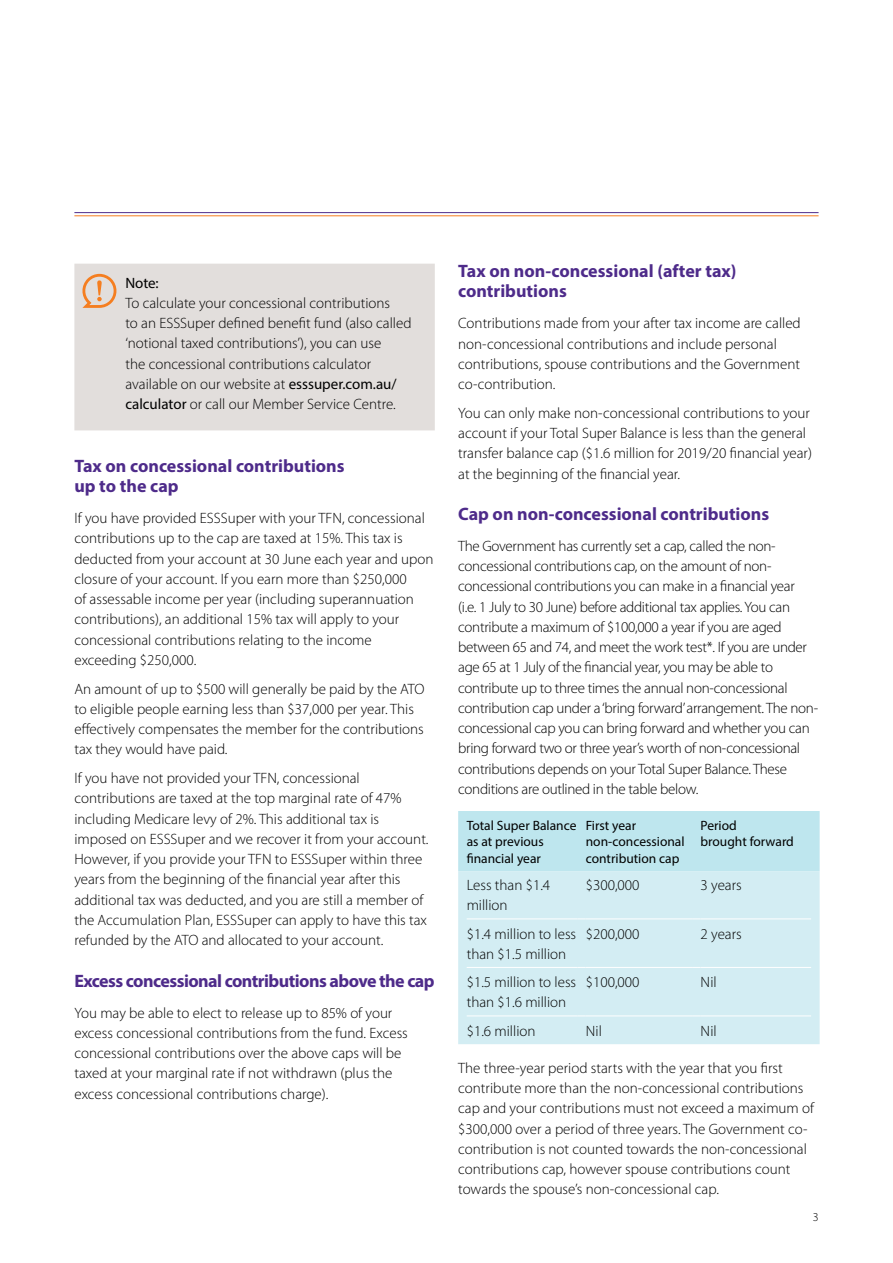
<style>
.page{position:relative;width:893px;height:1263px;background:#fff}
.page>*{position:absolute;margin:0;border:0;box-sizing:border-box;transform-origin:0 0}
.t1{font:700 18px/20.2px "Myriad Pro";color:#4e2b8a}
.t2{font:700 18px "Myriad Pro";letter-spacing:-.03em;color:#4e2b8a}
.t3{font:300 15px/20.2px "Myriad Pro";color:#000}
.t4{font:300 15px/20.2px "Myriad Pro";letter-spacing:-.02em;color:#000}
.t5{font:15px "Myriad Pro";color:#000}
.t6{font:13.5px/16.5px "Myriad Pro";color:#000}
.t7{font:300 12px "Myriad Pro";color:#000}
.s1{font-weight:400}
</style>
<div class="page">
<hr style="left:74px;top:212px;width:745px;height:1px;background:#4e2b8a">
<hr style="left:74px;top:215px;width:745px;height:1px;background:#f57e20">
<div style="left:74px;top:264px;width:361px;height:166px;background:#e2dedc"></div>
<svg style="left:81px;top:274px;width:36px;height:34px"></svg>
<div style="left:458px;top:811px;width:362px;height:60px;background:#bee6ee"></div>
<div style="left:458px;top:871px;width:362px;height:173px;background:#d3edf3"></div>
<hr style="left:467px;top:919px;width:110px;height:1px;background:#fff">
<hr style="left:586px;top:919px;width:106px;height:1px;background:#fff">
<hr style="left:701px;top:919px;width:110px;height:1px;background:#fff">
<hr style="left:467px;top:967px;width:110px;height:1px;background:#fff">
<hr style="left:586px;top:967px;width:106px;height:1px;background:#fff">
<hr style="left:701px;top:967px;width:110px;height:1px;background:#fff">
<hr style="left:467px;top:1016px;width:110px;height:1px;background:#fff">
<hr style="left:586px;top:1016px;width:106px;height:1px;background:#fff">
<hr style="left:701px;top:1016px;width:110px;height:1px;background:#fff">
<p class="t5" style="left:125px;top:273px;width:35px">Note:</p>
<p class="t3" style="left:125px;top:293px;width:288px">To calculate your concessional contributions<br>to an ESSSuper defined benefit fund (also called ‘notional taxed contributions’), you can use<br>the concessional contributions calculator available on our website at <span class="s1">esssuper.com.au/ calculator</span> or call our Member Service Centre.</p>
<p class="t1" style="left:74px;top:455px;width:272px">Tax on concessional contributions up to the cap</p>
<p class="t3" style="left:74px;top:508px;width:361px">If you have provided ESSSuper with your TFN, concessional contributions up to the cap are taxed at 15%. This tax is deducted from your account at 30 June each year and upon closure of your account. If you earn more than $250,000<br>of assessable income per year (including superannuation contributions), an additional 15% tax will apply to your concessional contributions relating to the income exceeding $250,000.</p>
<p class="t3" style="left:74px;top:679px;width:352px">An amount of up to $500 will generally be paid by the ATO to eligible people earning less than $37,000 per year. This effectively compensates the member for the contributions tax they would have paid.</p>
<p class="t3" style="left:74px;top:768px;width:356px">If you have not provided your TFN, concessional contributions are taxed at the top marginal rate of 47% including Medicare levy of 2%. This additional tax is imposed on ESSSuper and we recover it from your account.<br>However, if you provide your TFN to ESSSuper within three years from the beginning of the financial year after this additional tax was deducted, and you are still a member of the Accumulation Plan, ESSSuper can apply to have this tax refunded by the ATO and allocated to your account.</p>
<p class="t2" style="left:74px;top:969px;width:362px">Excess concessional contributions above the cap</p>
<p class="t3" style="left:74px;top:1003px;width:335px">You may be able to elect to release up to 85% of your excess concessional contributions from the fund. Excess concessional contributions over the above caps will be taxed at your marginal rate if not withdrawn (plus the excess concessional contributions charge).</p>
<p class="t1" style="left:458px;top:260px;width:280px">Tax on non-concessional (after tax) contributions</p>
<p class="t3" style="left:458px;top:313px;width:344px">Contributions made from your after tax income are called non-concessional contributions and include personal contributions, spouse contributions and the Government co-contribution.</p>
<p class="t3" style="left:458px;top:403px;width:355px">You can only make non-concessional contributions to your account if your Total Super Balance is less than the general transfer balance cap ($1.6 million for 2019/20 financial year) at the beginning of the financial year.</p>
<p class="t1" style="left:458px;top:503px;width:313px">Cap on non-concessional contributions</p>
<p class="t4" style="left:458px;top:536px;width:361px">The Government has currently set a cap, called the non&shy;concessional contributions cap, on the amount of non&shy;concessional contributions you can make in a financial year<br>(i.e. 1 July to 30 June) before additional tax applies. You can contribute a maximum of $100,000 a year if you are aged between 65 and 74, and meet the work test*. If you are under age 65 at 1 July of the financial year, you may be able to contribute up to three times the annual non-concessional contribution cap under a ‘bring forward’ arrangement. The non&shy;concessional cap you can bring forward and whether you can bring forward two or three year’s worth of non-concessional contributions depends on your Total Super Balance. These conditions are outlined in the table below.</p>
<p class="t6" style="left:467px;top:817px;width:111px">Total Super Balance as at previous financial year</p>
<p class="t6" style="left:586px;top:817px;width:100px">First year non-concessional contribution cap</p>
<p class="t6" style="left:701px;top:817px;width:95px">Period<br>brought forward</p>
<p class="t3" style="left:467px;top:875px;width:85px">Less than $1.4 million</p>
<p class="t3" style="left:586px;top:875px;width:55px">$300,000</p>
<p class="t3" style="left:701px;top:875px;width:43px">3 years</p>
<p class="t3" style="left:467px;top:924px;width:111px">$1.4 million to less than $1.5 million</p>
<p class="t3" style="left:586px;top:924px;width:55px">$200,000</p>
<p class="t3" style="left:701px;top:924px;width:43px">2 years</p>
<p class="t3" style="left:467px;top:972px;width:111px">$1.5 million to less than $1.6 million</p>
<p class="t3" style="left:586px;top:972px;width:55px">$100,000</p>
<p class="t3" style="left:701px;top:972px;width:18px">Nil</p>
<p class="t3" style="left:467px;top:1021px;width:70px">$1.6 million</p>
<p class="t3" style="left:586px;top:1021px;width:18px">Nil</p>
<p class="t3" style="left:701px;top:1021px;width:18px">Nil</p>
<p class="t3" style="left:458px;top:1058px;width:357px">The three-year period starts with the year that you first contribute more than the non-concessional contributions cap and your contributions must not exceed a maximum of $300,000 over a period of three years. The Government co&shy;contribution is not counted towards the non-concessional contributions cap, however spouse contributions count towards the spouse’s non-concessional cap.</p>
<p class="t7" style="left:813px;top:1210px;width:7px">3</p>
</div>
